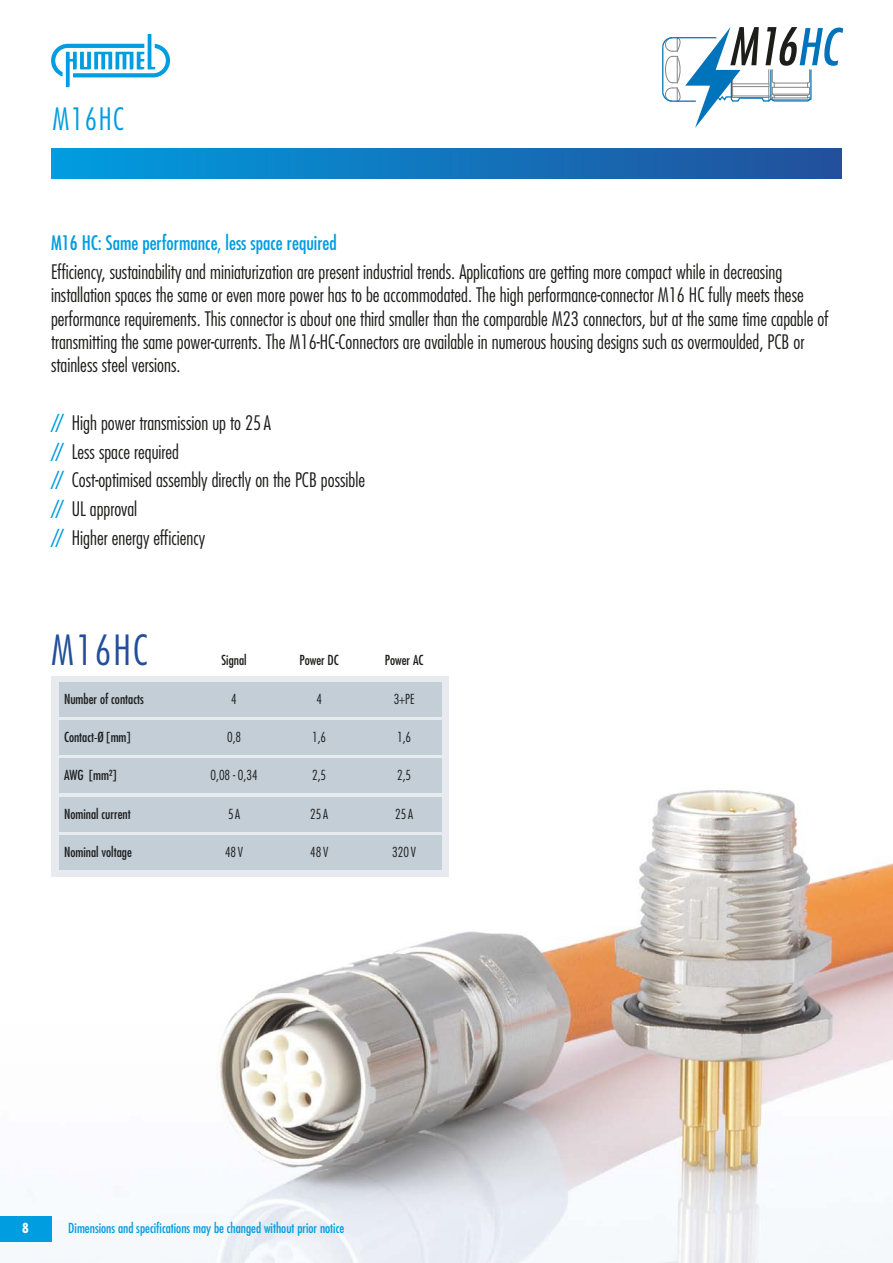
<style>
.page{position:relative;width:893px;height:1263px;background:#fff}
.page>*{position:absolute;margin:0;border:0;box-sizing:border-box;transform-origin:0 0}
.t1{font:300 condensed 40.5px "Futura Std";letter-spacing:.05em;color:#234e9a}
.t2{font:300 condensed 30px "Futura Std";letter-spacing:.05em;color:#009de0}
.t3{font:300 condensed 19.5px/23.4px "Futura Std";color:#1d1d1c}
.t4{font:condensed 19.5px "Futura Std";color:#009de0}
.t5{font:condensed 13.5px "Futura Std";color:#1d1d1c}
.t6{font:condensed 13.5px "Futura Std";color:#009de0}
.t7{font:300 condensed 13.5px "Futura Std";color:#1d1d1c}
.t8{font:700 condensed 13.5px "Futura Std";color:#fff}
.s1{font-weight:400;color:#009de0}
</style>
<div class="page">
<div style="left:51px;top:149px;width:791px;height:30px;background:linear-gradient(to right,#009de0,#234f9b)"></div>
<svg style="left:51px;top:34px;width:119px;height:53px"></svg>
<img style="left:26px;top:790px;width:867px;height:473px">
<svg style="left:662px;top:27px;width:181px;height:101px"></svg>
<svg style="left:51px;top:676px;width:398px;height:201px;background:#e2e6eb"></svg>
<div style="left:0;top:1216px;width:51px;height:26px;background:#009de0"></div>
<div style="left:60px;top:682px;width:382px;height:34px;background:#c3ced7"></div>
<div style="left:60px;top:721px;width:382px;height:34px;background:#c3ced7"></div>
<div style="left:60px;top:759px;width:382px;height:34px;background:#c3ced7"></div>
<div style="left:60px;top:797px;width:382px;height:34px;background:#c3ced7"></div>
<div style="left:60px;top:835px;width:382px;height:34px;background:#c3ced7"></div>
<p class="t2" style="left:52px;top:106px;width:73px">M16HC</p>
<p class="t4" style="left:51px;top:234px;width:287px">M16 HC: Same performance, less space required</p>
<p class="t3" style="left:51px;top:261px;width:779px">Efficiency, sustainability and miniaturization are present industrial trends. Applications are getting more compact while in decreasing installation spaces the same or even more power has to be accommodated. The high performance-connector M16 HC fully meets these performance requirements. This connector is about one third smaller than the comparable M23 connectors, but at the same time capable of transmitting the same power-currents. The M16-HC-Connectors are available in numerous housing designs such as overmoulded, PCB or stainless steel versions.</p>
<p class="t3" style="left:51px;top:412px;width:221px"><span class="s1">//</span> High power transmission up to 25 A</p>
<p class="t3" style="left:51px;top:441px;width:130px"><span class="s1">//</span> Less space required</p>
<p class="t3" style="left:51px;top:470px;width:316px"><span class="s1">//</span> Cost-optimised assembly directly on the PCB possible</p>
<p class="t3" style="left:51px;top:498px;width:88px"><span class="s1">//</span> UL approval</p>
<p class="t3" style="left:51px;top:527px;width:156px"><span class="s1">//</span> Higher energy efficiency</p>
<p class="t1" style="left:51px;top:632px;width:98px">M16HC</p>
<p class="t5" style="left:222px;top:654px;width:27px">Signal</p>
<p class="t5" style="left:299px;top:654px;width:41px">Power DC</p>
<p class="t5" style="left:385px;top:654px;width:40px">Power AC</p>
<p class="t5" style="left:64px;top:692px;width:81px">Number of contacts</p>
<p class="t7" style="left:231px;top:693px;width:7px">4</p>
<p class="t7" style="left:316px;top:693px;width:7px">4</p>
<p class="t7" style="left:394px;top:693px;width:23px">3+PE</p>
<p class="t5" style="left:64px;top:731px;width:68px">Contact-Ø [mm]</p>
<p class="t7" style="left:227px;top:731px;width:16px">0,8</p>
<p class="t7" style="left:312px;top:731px;width:16px">1,6</p>
<p class="t7" style="left:397px;top:731px;width:16px">1,6</p>
<p class="t5" style="left:64px;top:769px;width:54px">AWG [mm²]</p>
<p class="t7" style="left:211px;top:769px;width:49px">0,08 - 0,34</p>
<p class="t7" style="left:312px;top:769px;width:16px">2,5</p>
<p class="t7" style="left:397px;top:769px;width:16px">2,5</p>
<p class="t5" style="left:64px;top:807px;width:68px">Nominal current</p>
<p class="t7" style="left:228px;top:808px;width:14px">5A</p>
<p class="t7" style="left:310px;top:808px;width:19px">25A</p>
<p class="t7" style="left:395px;top:808px;width:19px">25A</p>
<p class="t5" style="left:64px;top:846px;width:69px">Nominal voltage</p>
<p class="t7" style="left:225px;top:846px;width:20px">48V</p>
<p class="t7" style="left:310px;top:846px;width:20px">48V</p>
<p class="t7" style="left:392px;top:846px;width:25px">320 V</p>
<p class="t8" style="left:22px;top:1220px;width:8px">8</p>
<p class="t6" style="left:68px;top:1222px;width:278px">Dimensions and specifications may be changed without prior notice</p>
</div>
